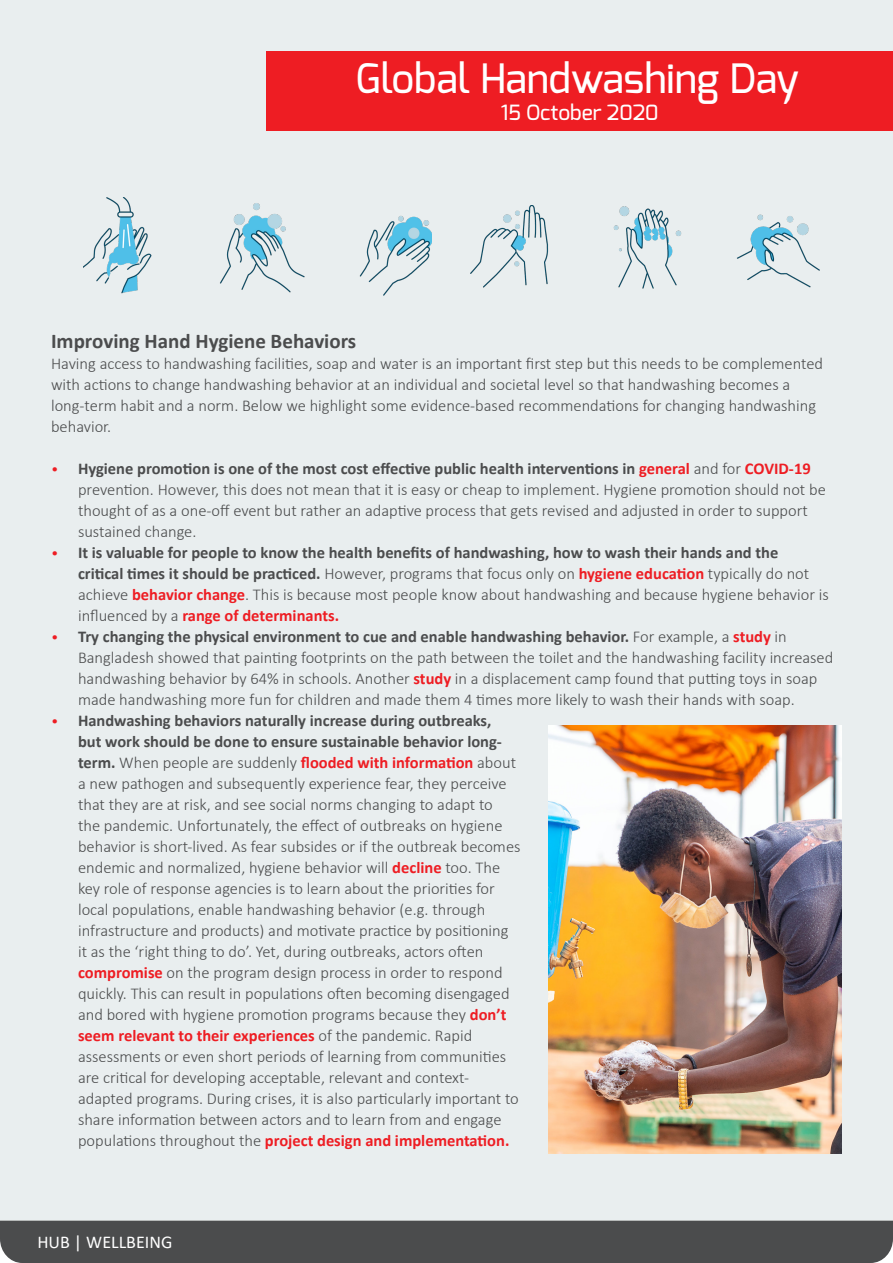
<style>
.page{position:relative;width:893px;height:1263px;background:#fff}
.page>*{position:absolute;margin:0;border:0;box-sizing:border-box;transform-origin:0 0}
.t1{font:500 40.5px "Exo";color:#fff}
.t2{font:700 21px "Calibri";color:#4b4c4d}
.t3{font:500 21px "Exo";color:#fff}
.t4{font:18px "Calibri";color:#fff}
.t5{font:300 16.5px/21px "Calibri";color:#4b4c4d}
.s1{font-size:15px;color:#ee1d23}
.s2{font-weight:700}
.s3{font-weight:700;color:#ee1d23}
</style>
<div class="page">
<div style="left:0;top:1220px;width:893px;height:43px;background:#4b4c4d"></div>
<div style="left:1px;top:0;width:892px;height:1220px;background:#e9eeef"></div>
<div style="left:266px;top:51px;width:627px;height:79px;background:#ee1d23"></div>
<img style="left:83px;top:198px;width:349px;height:98px">
<img style="left:471px;top:205px;width:348px;height:83px">
<img style="left:548px;top:725px;width:294px;height:428px">
<h1 class="t1" style="left:356px;top:53px;width:445px">Global Handwashing Day</h1>
<p class="t3" style="left:501px;top:99px;width:159px">15 October 2020</p>
<p class="t2" style="left:51px;top:326px;width:307px">Improving Hand Hygiene Behaviors</p>
<p class="t5" style="left:51px;top:353px;width:774px">Having access to handwashing facilities, soap and water is an important first step but this needs to be complemented with actions to change handwashing behavior at an individual and societal level so that handwashing becomes a long-term habit and a norm. Below we highlight some evidence-based recommendations for changing handwashing behavior.</p>
<p class="t5" style="left:78px;top:458px;width:749px;text-indent:-27px"><span class="s1">•</span> <span class="s2">Hygiene promotion is one of the most cost effective public health interventions in</span> <span class="s3">general</span> and for <span class="s3">COVID-19 </span>prevention. However, this does not mean that it is easy or cheap to implement. Hygiene promotion should not be thought of as a one-off event but rather an adaptive process that gets revised and adjusted in order to support sustained change.</p>
<p class="t5" style="left:78px;top:542px;width:752px;text-indent:-27px"><span class="s1">•</span> <span class="s2">It is valuable for people to know the health benefits of handwashing, how to wash their hands and the<br>critical times it should be practiced.</span> However, programs that focus only on <span class="s3">hygiene education</span> typically do not achieve <span class="s3">behavior change</span>. This is because most people know about handwashing and because hygiene behavior is influenced by a <span class="s3">range of determinants.</span></p>
<p class="t5" style="left:78px;top:626px;width:757px;text-indent:-27px"><span class="s1">•</span> <span class="s2">Try changing the physical environment to cue and enable handwashing behavior.</span> For example, a <span class="s3">study</span> in Bangladesh showed that painting footprints on the path between the toilet and the handwashing facility increased handwashing behavior by 64% in schools. Another <span class="s3">study</span> in a displacement camp found that putting toys in soap made handwashing more fun for children and made them 4 times more likely to wash their hands with soap.</p>
<p class="t5" style="left:78px;top:710px;width:444px;text-indent:-27px"><span class="s1">•</span> <span class="s2">Handwashing behaviors naturally increase during outbreaks,<br>but work should be done to ensure sustainable behavior long&shy;term.</span> When people are suddenly <span class="s3">flooded with information</span> about a new pathogen and subsequently experience fear, they perceive that they are at risk, and see social norms changing to adapt to<br>the pandemic. Unfortunately, the effect of outbreaks on hygiene behavior is short-lived. As fear subsides or if the outbreak becomes endemic and normalized, hygiene behavior will <span class="s3">decline</span> too. The key role of response agencies is to learn about the priorities for local populations, enable handwashing behavior (e.g. through infrastructure and products) and motivate practice by positioning it as the ‘right thing to do’. Yet, during outbreaks, actors often <span class="s3">compromise</span> on the program design process in order to respond quickly. This can result in populations often becoming disengaged and bored with hygiene promotion programs because they <span class="s3">don’t seem relevant to their experiences</span> of the pandemic. Rapid assessments or even short periods of learning from communities are critical for developing acceptable, relevant and context&shy;adapted programs. During crises, it is also particularly important to share information between actors and to learn from and engage populations throughout the <span class="s3">project design and implementation.</span></p>
<p class="t4" style="left:37px;top:1229px;width:136px">HUB | WELLBEING</p>
</div>
